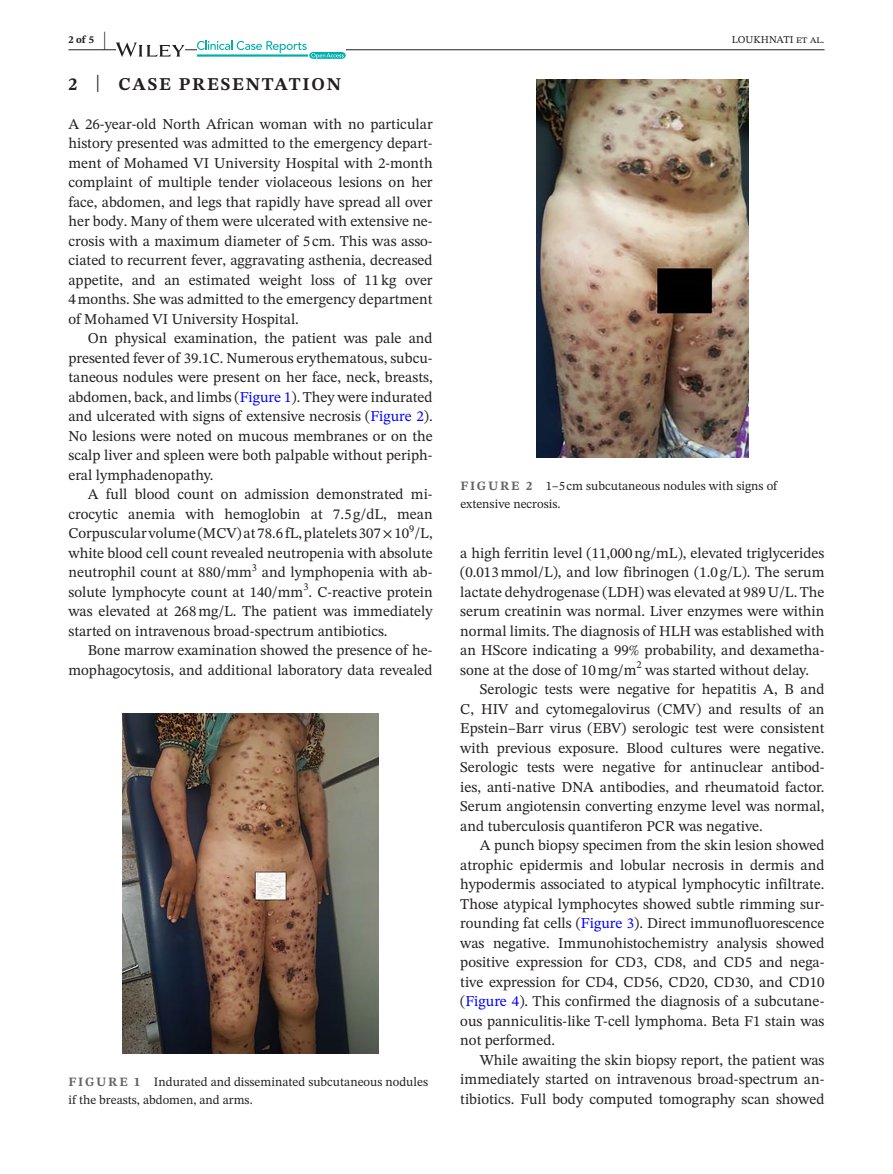
<style>
.page{position:relative;width:893px;height:1174px;background:#fff}
.page>*{position:absolute;margin:0;border:0;box-sizing:border-box;transform-origin:0 0}
.t1{font:700 18px "STIX Two Text";letter-spacing:.1em;color:#231f20}
.t2{font:15px/19.5px "STIX Two Text";color:#231f20;text-align:justify}
.t3{font:12.75px/18px "STIX Two Text";color:#231f20}
.t4{font:10.5px "STIX Two Text";color:#231f20}
.t5{font:700 10.5px "STIX Two Text";color:#231f20}
.s1{font-size:21px}
.s2{font-weight:400;font-size:23.7px}
.s3{color:#00f}
.s4{font-family:"STIX"}
.s5{font-weight:700;color:#636366}
</style>
<div class="page">
<hr style="left:68px;top:49px;width:756px;height:1px;background:#231f20">
<svg style="left:116px;top:43px;width:69px;height:14px"></svg>
<svg style="left:197px;top:41px;width:149px;height:18px"></svg>
<img style="left:123px;top:714px;width:255px;height:339px">
<img style="left:536px;top:79px;width:213px;height:379px">
<p class="t5" style="left:68px;top:32px;width:39px">2 of 5 <span class="s1">|</span></p>
<p class="t4" style="left:732px;top:32px;width:94px">LOUKHNATI et al.</p>
<p class="t1" style="left:68px;top:71px;width:274px">2 <span class="s2">|</span> CASE PRESENTATION</p>
<p class="t2" style="left:68px;top:114px;width:366px">A 26-year-old North African woman with no particular history presented was admitted to the emergency depart&shy;ment of Mohamed VI University Hospital with 2-month complaint of multiple tender violaceous lesions on her face, abdomen, and legs that rapidly have spread all over her body. Many of them were ulcerated with extensive ne&shy;crosis with a maximum diameter of 5cm. This was asso&shy;ciated to recurrent fever, aggravating asthenia, decreased appetite, and an estimated weight loss of 11kg over 4months. She was admitted to the emergency department of Mohamed VI University Hospital.</p>
<p class="t2" style="left:68px;top:328px;width:366px;text-indent:20px">On physical examination, the patient was pale and presented fever of 39.1C. Numerous erythematous, subcu&shy;taneous nodules were present on her face, neck, breasts, abdomen, back, and limbs (<span class="s3">Figure 1</span>). They were indurated and ulcerated with signs of extensive necrosis (<span class="s3">Figure 2</span>).<br>No lesions were noted on mucous membranes or on the scalp liver and spleen were both palpable without periph&shy;eral lymphadenopathy.</p>
<p class="t2" style="left:68px;top:484px;width:366px;text-indent:20px">A full blood count on admission demonstrated mi&shy;crocytic anemia with hemoglobin at 7.5 g/dL, mean Corpuscular volume (MCV) at 78.6 fL, platelets 307<span class="s4">×</span>10<sup>9</sup>/L, white blood cell count revealed neutropenia with absolute neutrophil count at 880/mm</p>
<p class="t3" style="left:460px;top:477px;width:318px"><span class="s5">FIGURE 2</span> 1–5 cm subcutaneous nodules with signs of extensive necrosis.</p>
<p class="t2" style="left:460px;top:543px;width:366px">a high ferritin level (11,000ng/mL), elevated triglycerides (0.013mmol/L), and low fibrinogen (1.0 g/L). The serum lactate dehydrogenase (LDH) was elevated at 989U/L. The serum creatinin was normal. Liver enzymes were within normal limits. The diagnosis of HLH was established with an HScore indicating a 99% probability, and dexametha&shy;sone at the dose of 10mg/m</p>
<p class="t4" style="left:252px;top:559px;width:7px">3</p>
<p class="t2" style="left:68px;top:562px;width:366px;text-align:right">and lymphopenia with ab-<br>solute lymphocyte count at 140/mm . C-reactive protein</p>
<p class="t4" style="left:303px;top:579px;width:7px">3</p>
<p class="t2" style="left:68px;top:601px;width:366px">was elevated at 268mg/L. The patient was immediately started on intravenous broad-spectrum antibiotics.</p>
<p class="t2" style="left:68px;top:640px;width:366px;text-align:right">Bone marrow examination showed the presence of he&shy;mophagocytosis, and additional laboratory data revealed</p>
<p class="t4" style="left:636px;top:657px;width:7px">2</p>
<p class="t2" style="left:645px;top:660px;width:165px">was started without delay.</p>
<p class="t2" style="left:480px;top:679px;width:346px">Serologic tests were negative for hepatitis A, B and</p>
<p class="t2" style="left:460px;top:699px;width:366px">C, HIV and cytomegalovirus (CMV) and results of an</p>
<p class="t2" style="left:460px;top:718px;width:366px">Epstein–Barr virus (EBV) serologic test were consistent</p>
<p class="t2" style="left:460px;top:738px;width:366px">with previous exposure. Blood cultures were negative.</p>
<p class="t2" style="left:460px;top:757px;width:366px">Serologic tests were negative for antinuclear antibod-</p>
<p class="t2" style="left:460px;top:777px;width:366px">ies, anti-native DNA antibodies, and rheumatoid factor.</p>
<p class="t2" style="left:460px;top:796px;width:366px">Serum angiotensin converting enzyme level was normal,</p>
<p class="t2" style="left:460px;top:816px;width:304px">and tuberculosis quantiferon PCR was negative.</p>
<p class="t2" style="left:480px;top:835px;width:346px">A punch biopsy specimen from the skin lesion showed</p>
<p class="t2" style="left:460px;top:855px;width:366px">atrophic epidermis and lobular necrosis in dermis and</p>
<p class="t2" style="left:460px;top:874px;width:366px">hypodermis associated to atypical lymphocytic infiltrate.</p>
<p class="t2" style="left:460px;top:894px;width:366px">Those atypical lymphocytes showed subtle rimming sur-</p>
<p class="t2" style="left:460px;top:913px;width:366px">rounding fat cells (<span class="s3">Figure 3</span>). Direct immunofluorescence</p>
<p class="t2" style="left:460px;top:933px;width:366px">was negative. Immunohistochemistry analysis showed</p>
<p class="t2" style="left:460px;top:952px;width:366px">positive expression for CD3, CD8, and CD5 and nega-</p>
<p class="t2" style="left:460px;top:972px;width:366px">tive expression for CD4, CD56, CD20, CD30, and CD10</p>
<p class="t2" style="left:460px;top:991px;width:366px">(<span class="s3">Figure 4</span>). This confirmed the diagnosis of a subcutane-</p>
<p class="t2" style="left:460px;top:1011px;width:366px">ous panniculitis-like T-cell lymphoma. Beta F1 stain was</p>
<p class="t2" style="left:460px;top:1030px;width:96px">not performed.</p>
<p class="t2" style="left:480px;top:1050px;width:346px">While awaiting the skin biopsy report, the patient was</p>
<p class="t2" style="left:460px;top:1069px;width:366px">immediately started on intravenous broad-spectrum an-</p>
<p class="t2" style="left:460px;top:1089px;width:366px">tibiotics. Full body computed tomography scan showed</p>
<p class="t3" style="left:68px;top:1072px;width:361px"><span class="s5">FIGURE 1</span> Indurated and disseminated subcutaneous nodules if the breasts, abdomen, and arms.</p>
</div>
